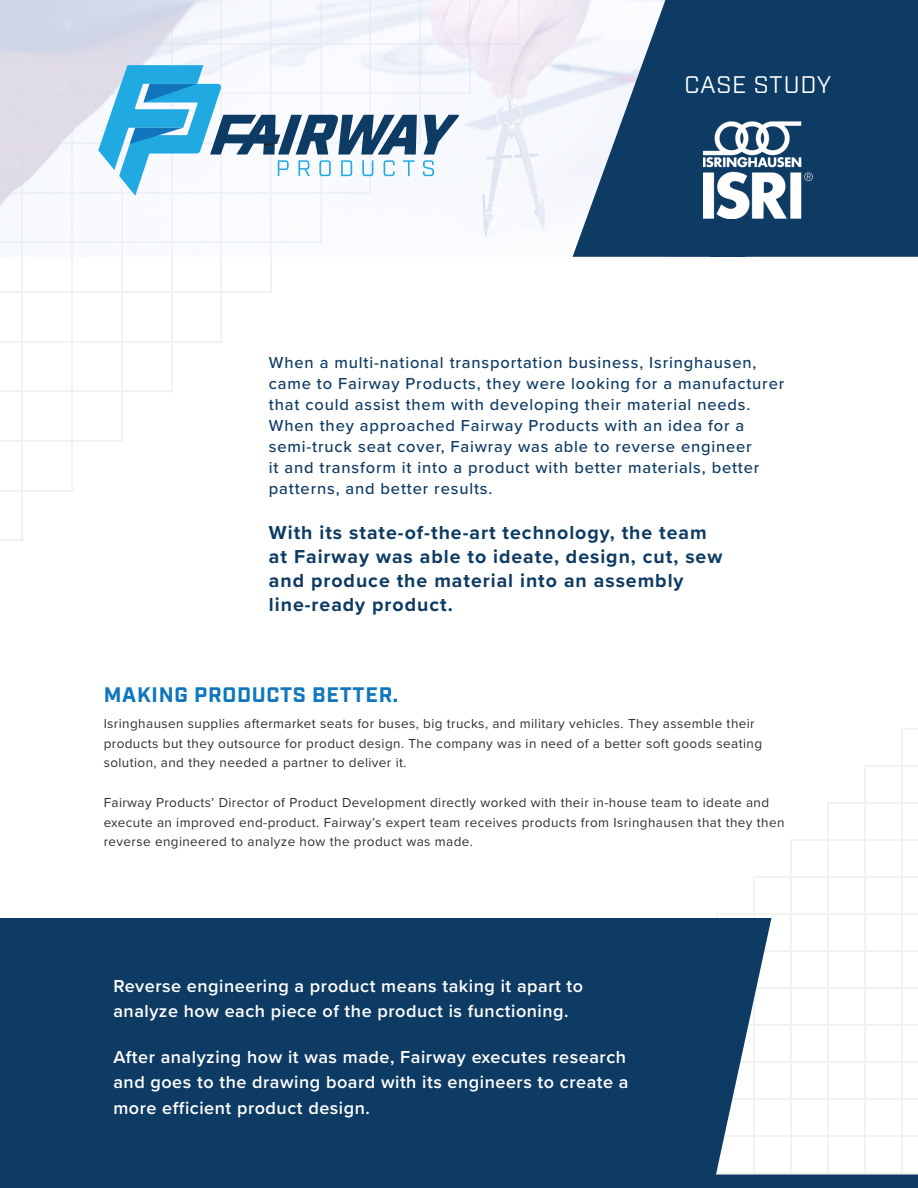
<style>
.page{position:relative;width:918px;height:1188px;background:#fff}
.page>*{position:absolute;margin:0;border:0;box-sizing:border-box;transform-origin:0 0}
.t1{font:24px "Industry";letter-spacing:.025em;color:#fff}
.t2{font:700 21px "Industry";letter-spacing:.035em;color:#1076bd}
.body{font:700 19.5px/24px "Proxima Nova";letter-spacing:.05em;color:#0e3b63}
.body-2{font:600 18px/25.5px "Proxima Nova";letter-spacing:.03em;color:#fff}
.body-3{font:500 16.5px/21px "Proxima Nova";letter-spacing:.05em;color:#0e3b63}
.body-4{font:13.5px/19.5px "Proxima Nova";letter-spacing:.03em;color:#312f30}
.First_line{font:13.5px/19.5px "Proxima Nova";letter-spacing:.03em;color:#312f30}
</style>
<div class="page">
<hr style="left:21px;top:0;width:2px;height:541px;background:#cbcbcb">
<hr style="left:71px;top:0;width:2px;height:492px;background:#cbcbcb">
<hr style="left:121px;top:0;width:2px;height:442px;background:#cbcbcb">
<hr style="left:171px;top:0;width:2px;height:392px;background:#cbcbcb">
<hr style="left:220px;top:0;width:2px;height:343px;background:#cbcbcb">
<hr style="left:270px;top:0;width:2px;height:293px;background:#cbcbcb">
<hr style="left:0;top:539px;width:23px;height:2px;background:#cbcbcb">
<hr style="left:0;top:490px;width:73px;height:2px;background:#cbcbcb">
<hr style="left:0;top:440px;width:123px;height:2px;background:#cbcbcb">
<hr style="left:0;top:390px;width:171px;height:2px;background:#cbcbcb">
<hr style="left:0;top:341px;width:222px;height:2px;background:#cbcbcb">
<hr style="left:0;top:291px;width:272px;height:2px;background:#cbcbcb">
<svg style="left:0;top:0;width:573px;height:257px;fill:#f6f8fc"></svg>
<svg style="left:573px;top:0;width:345px;height:257px;background:#31577a"></svg>
<hr style="left:901px;top:728px;width:2px;height:460px;background:#cbcbcb">
<hr style="left:864px;top:765px;width:2px;height:423px;background:#cbcbcb">
<hr style="left:827px;top:802px;width:2px;height:386px;background:#cbcbcb">
<hr style="left:790px;top:839px;width:2px;height:349px;background:#cbcbcb">
<hr style="left:753px;top:876px;width:2px;height:312px;background:#cbcbcb">
<hr style="left:716px;top:913px;width:2px;height:275px;background:#cbcbcb">
<svg style="left:901px;top:728px;width:17px;height:1px"></svg>
<hr style="left:864px;top:765px;width:54px;height:1px;background:#cbcbcb">
<hr style="left:827px;top:802px;width:91px;height:1px;background:#cbcbcb">
<hr style="left:790px;top:839px;width:128px;height:1px;background:#cbcbcb">
<hr style="left:753px;top:876px;width:165px;height:1px;background:#cbcbcb">
<hr style="left:718px;top:913px;width:200px;height:1px;background:#cbcbcb">
<hr style="left:679px;top:950px;width:239px;height:1px;background:#cbcbcb">
<hr style="left:642px;top:987px;width:276px;height:1px;background:#cbcbcb">
<hr style="left:607px;top:1024px;width:311px;height:1px;background:#cbcbcb">
<hr style="left:570px;top:1061px;width:348px;height:1px;background:#cbcbcb">
<hr style="left:533px;top:1098px;width:385px;height:1px;background:#cbcbcb">
<hr style="left:494px;top:1135px;width:424px;height:1px;background:#cbcbcb">
<hr style="left:457px;top:1172px;width:461px;height:1px;background:#cbcbcb">
<div style="left:0;top:918px;width:771px;height:257px;background:#0e3b63"></div>
<div style="left:0;top:1175px;width:918px;height:13px;background:#0e3b63"></div>
<img style="left:703px;top:121px;width:110px;height:98px">
<svg style="left:98px;top:65px;width:319px;height:131px"></svg>
<svg style="left:423px;top:115px;width:36px;height:61px"></svg>
<p class="t1" style="left:684px;top:71px;width:148px">CASE STUDY</p>
<p class="body-3" style="left:269px;top:352px;width:517px">When a multi-national transportation business, Isringhausen, came to Fairway Products, they were looking for a manufacturer that could assist them with developing their material needs.<br>When they approached Fairway Products with an idea for a semi-truck seat cover, Faiwray was able to reverse engineer<br>it and transform it into a product with better materials, better patterns, and better results.</p>
<p class="body" style="left:269px;top:520px;width:455px">With its state-of-the-art technology, the team at Fairway was able to ideate, design, cut, sew and produce the material into an assembly line-ready product.</p>
<p class="t2" style="left:104px;top:682px;width:296px">MAKING PRODUCTS BETTER.</p>
<p class="First_line" style="left:104px;top:714px;width:660px">Isringhausen supplies aftermarket seats for buses, big trucks, and military vehicles. They assemble their products but they outsource for product design. The company was in need of a better soft goods seating solution, and they needed a partner to deliver it.</p>
<p class="body-4" style="left:104px;top:792px;width:682px">Fairway Products’ Director of Product Development directly worked with their in-house team to ideate and execute an improved end-product. Fairway’s expert team receives products from Isringhausen that they then reverse engineered to analyze how the product was made.</p>
<p class="body-2" style="left:113px;top:972px;width:471px">Reverse engineering a product means taking it apart to analyze how each piece of the product is functioning.</p>
<p class="body-2" style="left:113px;top:1044px;width:517px">After analyzing how it was made, Fairway executes research and goes to the drawing board with its engineers to create a more efficient product design.</p>
</div>
